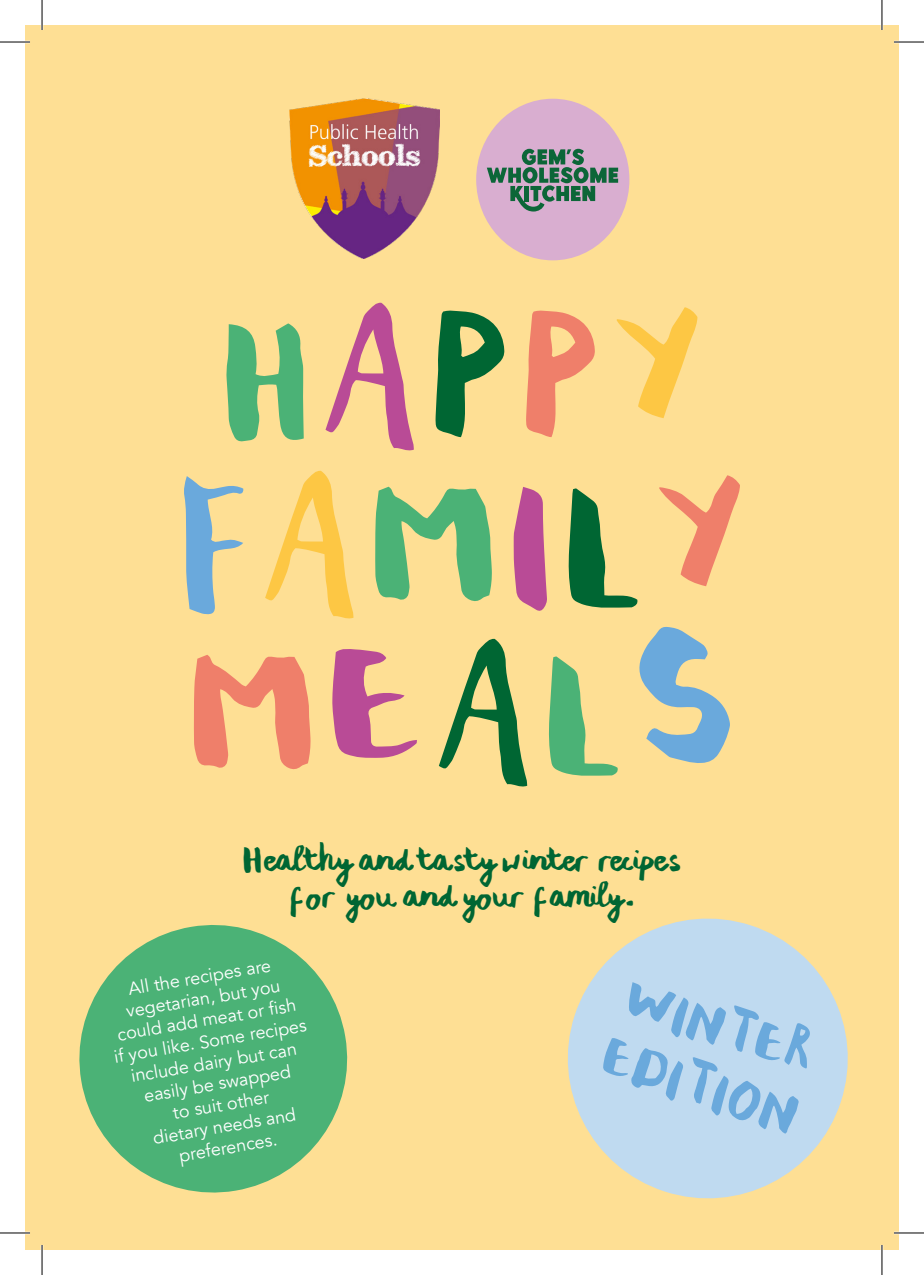
<style>
.page{position:relative;width:924px;height:1275px;background:#fff}
.page>*{position:absolute;margin:0;border:0;box-sizing:border-box;transform-origin:0 0}
.t1{font:136px "Joyous";letter-spacing:.05em;color:#6aa9dc}
.t2{font:136px "Joyous";letter-spacing:.05em;color:#4bb276}
.t3{font:136px "Joyous";letter-spacing:.05em;color:#ef7f6a}
.t4{font:44px "Joyous";color:#6aa9dc}
.t5{font:30px "Joyous";color:#063}
.t6{font:18px "Avenir";color:#fff}
.s1{color:#b94b96}
.s2{color:#063}
.s3{color:#ef7f6a}
.s4{color:#fdc744}
.s5{color:#4bb276}
.s6{color:#6aa9dc}
</style>
<div class="page">
<div style="left:25px;top:25px;width:873px;height:1225px;background:#fedf94"></div>
<div style="left:476px;top:99px;width:153px;height:161px;background:#d9aed0;border-radius:50%"></div>
<svg style="left:487px;top:149px;width:131px;height:62px"></svg>
<img style="left:290px;top:99px;width:149px;height:160px">
<svg style="left:567px;top:918px;width:281px;height:281px;fill:#bfdaf0"></svg>
<svg style="left:79px;top:925px;width:269px;height:268px;fill:#4bb276"></svg>
<hr style="left:0;top:41px;width:30px;height:2px;background:#fff">
<hr style="left:893px;top:41px;width:30px;height:2px;background:#fff">
<hr style="left:0;top:1231px;width:30px;height:3px;background:#fff">
<hr style="left:893px;top:1231px;width:30px;height:3px;background:#fff">
<hr style="left:41px;top:0;width:2px;height:30px;background:#fff">
<hr style="left:41px;top:1245px;width:2px;height:30px;background:#fff">
<hr style="left:880px;top:0;width:2px;height:30px;background:#fff">
<hr style="left:880px;top:1245px;width:2px;height:30px;background:#fff">
<hr style="left:0;top:42px;width:30px;height:1px;background:#000">
<hr style="left:893px;top:42px;width:30px;height:1px;background:#000">
<hr style="left:0;top:1232px;width:30px;height:1px;background:#000">
<hr style="left:893px;top:1232px;width:30px;height:1px;background:#000">
<hr style="left:42px;top:0;width:1px;height:30px;background:#000">
<hr style="left:42px;top:1245px;width:1px;height:30px;background:#000">
<hr style="left:881px;top:0;width:1px;height:30px;background:#000">
<hr style="left:881px;top:1245px;width:1px;height:30px;background:#000">
<p class="t2" style="left:219px;top:301px;width:487px">H<span class="s1">A</span><span class="s2">P</span><span class="s3">P</span><span class="s4">Y</span></p>
<p class="t1" style="left:176px;top:469px;width:572px">F<span class="s4">A</span><span class="s5">M</span><span class="s1">I</span><span class="s2">L</span><span class="s3">Y</span></p>
<p class="t3" style="left:186px;top:637px;width:552px">M<span class="s1">E</span><span class="s2">A</span><span class="s5">L</span><span class="s6">S</span></p>
<p class="t5" style="left:242px;top:842px;width:441px">Healthy and tasty winter recipes</p>
<p class="t5" style="left:289px;top:878px;width:347px">for you and your family.</p>
<p class="t6" style="left:126px;top:977px;width:146px;rotate:-9deg">All the recipes are</p>
<p class="t6" style="left:124px;top:1000px;width:158px;rotate:-9deg">vegetarian, but you</p>
<p class="t6" style="left:116px;top:1023px;width:182px;rotate:-9deg">could add meat or fi sh</p>
<p class="t6" style="left:112px;top:1045px;width:196px;rotate:-9deg">if you like. Some recipes</p>
<p class="t6" style="left:129px;top:1064px;width:169px;rotate:-9deg">include dairy but can</p>
<p class="t6" style="left:142px;top:1084px;width:150px;rotate:-9deg">easily be swapped</p>
<p class="t6" style="left:171px;top:1101px;width:99px;rotate:-9deg">to suit other</p>
<p class="t6" style="left:151px;top:1126px;width:146px;rotate:-9deg">dietary needs and</p>
<p class="t6" style="left:177px;top:1144px;width:101px;rotate:-9deg">preferences.</p>
<p class="t4" style="left:632px;top:974px;width:198px;rotate:18deg">WINTER</p>
<p class="t4" style="left:609px;top:1032px;width:205px;rotate:18deg">EDITION</p>
</div>
